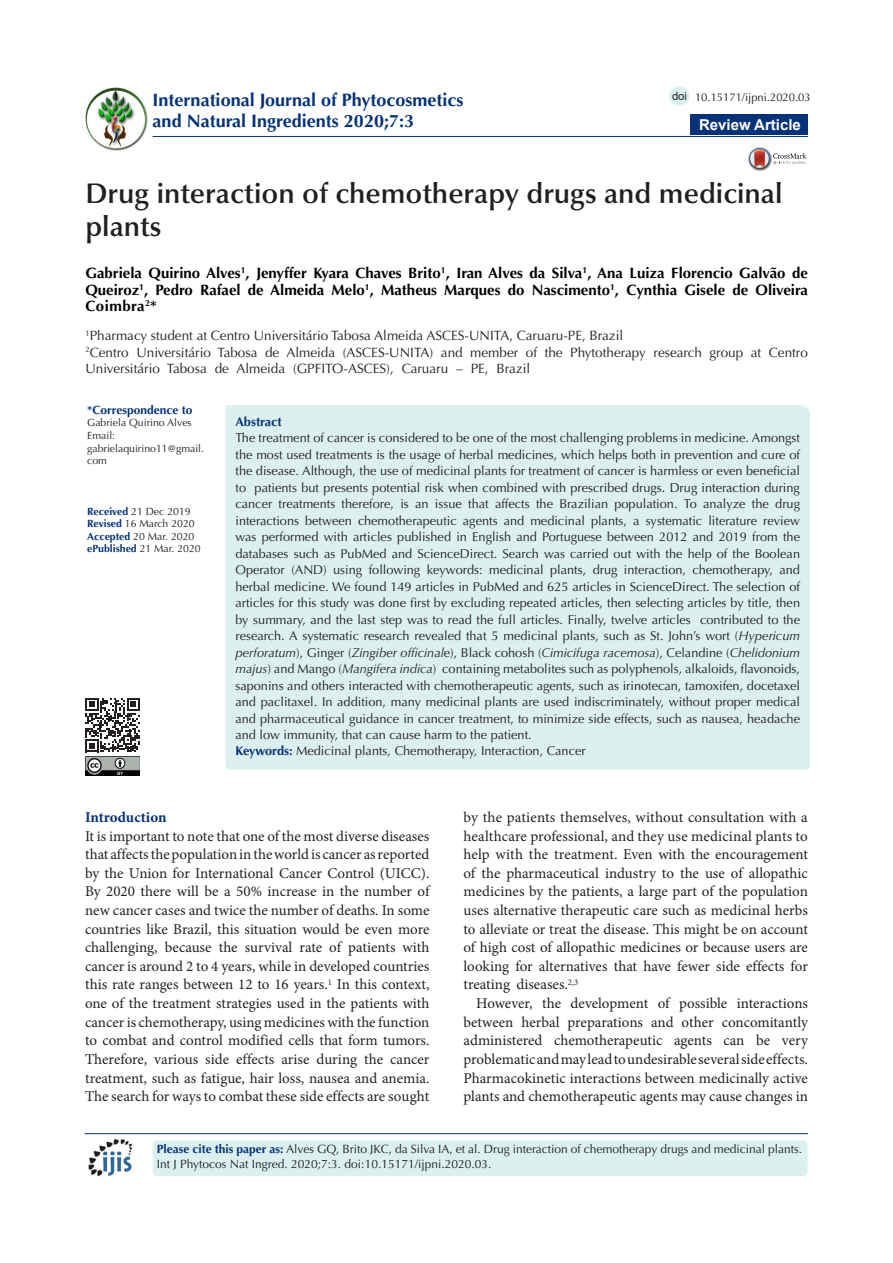
<style>
.page{position:relative;width:893px;height:1263px;background:#fff}
.page>*{position:absolute;margin:0;border:0;box-sizing:border-box;transform-origin:0 0}
.t1{font:600 28.5px/33px "Optima LT Std";color:#231f20}
.t2{font:700 18px/21px "Optima LT Std";color:#053278}
.t3{font:15px/18.6px "Minion Pro";color:#222;text-align:justify}
.t4{font:15px/18.6px "Minion Pro";letter-spacing:-.005em;color:#231f20;text-align:justify}
.t5{font:700 15px/16.5px "Optima LT Std";color:#000;text-align:justify}
.t6{font:700 15px "Arial";color:#fff}
.t7{font:700 15px "Minion Pro";letter-spacing:-.005em;color:#053278}
.t8{font:13.5px/16.5px "Optima LT Std";color:#231f20}
.Default{font:12.75px/16.5px "Optima LT Std";color:#231f20;text-align:justify}
.Default-2{font:700 12.75px "Optima LT Std";color:#053278}
.t9{font:12px/15px "Optima LT Std";color:#231f20}
.t10{font:700 12px "Optima LT Std";color:#053278}
.t11{font:11.25px "Optima LT Std";color:#231f20}
.t12{font:11.25px "Arial";color:#231f20}
.t13{font:10.5px/12.6px "Optima LT Std";color:#231f20}
.t14{font:700 10.5px "Optima LT Std";color:#053278}
.s1{font-weight:700;color:#053278}
.s2{font-weight:400;color:#231f20}
.s3{font-style:italic}
.s4{color:#231f20}
</style>
<div class="page">
<hr style="left:153px;top:136px;width:655px;height:1px;background:#053278">
<div style="left:691px;top:115px;width:117px;height:20px;background:#053278"></div>
<div style="left:669px;top:86px;width:21px;height:20px;background:#ddf1f1;border-radius:50%"></div>
<img style="left:85px;top:87px;width:62px;height:63px">
<img style="left:748px;top:147px;width:19px;height:24px">
<svg style="left:749px;top:148px;width:57px;height:21px"></svg>
<hr style="left:85px;top:1133px;width:723px;height:1px;background:#053278">
<div style="left:153px;top:1140px;width:654px;height:36px;background:#dcf0f0;border-radius:4px"></div>
<img style="left:88px;top:1138px;width:45px;height:39px">
<div style="left:225px;top:405px;width:585px;height:365px;background:#dcf0f0"></div>
<svg style="left:85px;top:698px;width:55px;height:54px"></svg>
<img style="left:85px;top:757px;width:54px;height:19px">
<p class="t2" style="left:153px;top:89px;width:312px">International Journal of Phytocosmetics and Natural Ingredients 2020;7:3</p>
<p class="t12" style="left:672px;top:88px;width:17px">doi</p>
<p class="t11" style="left:695px;top:91px;width:117px">10.15171/ijpni.2020.03</p>
<p class="t6" style="left:699px;top:114px;width:103px">Review Article</p>
<p class="t1" style="left:85px;top:177px;width:698px">Drug interaction of chemotherapy drugs and medicinal plants</p>
<p class="t5" style="left:85px;top:265px;width:724px">Gabriela Quirino Alves<sup>1</sup>, Jenyffer Kyara Chaves Brito<sup>1</sup>, Iran Alves da Silva<sup>1</sup>, Ana Luiza Florencio Galvão de Queiroz<sup>1</sup>, Pedro Rafael de Almeida Melo<sup>1</sup>, Matheus Marques do Nascimento<sup>1</sup>, Cynthia Gisele de Oliveira Coimbra<sup>2</sup>*</p>
<p class="t8" style="left:85px;top:328px;width:539px"><sup>1</sup>Pharmacy student at Centro Universitário Tabosa Almeida ASCES-UNITA, Caruaru-PE, Brazil</p>
<p class="t8" style="left:85px;top:344px;width:724px"><sup>2</sup>Centro Universitário Tabosa de Almeida (ASCES-UNITA) and member of the Phytotherapy research group at Centro<br>Universitário Tabosa de Almeida (GPFITO-ASCES), Caruaru – PE, Brazil</p>
<p class="t10" style="left:87px;top:403px;width:107px">*Correspondence to</p>
<p class="t13" style="left:87px;top:417px;width:106px">Gabriela Quirino Alves</p>
<p class="t13" style="left:87px;top:429px;width:30px">Email:</p>
<p class="t13" style="left:87px;top:442px;width:118px">gabrielaquirino11@gmail. com</p>
<p class="t13" style="left:87px;top:505px;width:105px"><span class="s1">Received</span> 21 Dec 2019</p>
<p class="t13" style="left:87px;top:517px;width:109px"><span class="s1">Revised</span> 16 March 2020</p>
<p class="t13" style="left:87px;top:530px;width:109px"><span class="s1">Accepted</span> 20 Mar. 2020</p>
<p class="t14" style="left:87px;top:543px;width:115px">ePublished <span class="s2">21 Mar. 2020</span></p>
<p class="Default-2" style="left:235px;top:414px;width:48px">Abstract</p>
<p class="Default" style="left:235px;top:430px;width:566px">The treatment of cancer is considered to be one of the most challenging problems in medicine. Amongst the most used treatments is the usage of herbal medicines, which helps both in prevention and cure of the disease. Although, the use of medicinal plants for treatment of cancer is harmless or even beneficial to patients but presents potential risk when combined with prescribed drugs. Drug interaction during cancer treatments therefore, is an issue that affects the Brazilian population. To analyze the drug interactions between chemotherapeutic agents and medicinal plants, a systematic literature review was performed with articles published in English and Portuguese between 2012 and 2019 from the databases such as PubMed and ScienceDirect. Search was carried out with the help of the Boolean Operator (AND) using following keywords: medicinal plants, drug interaction, chemotherapy, and herbal medicine. We found 149 articles in PubMed and 625 articles in ScienceDirect. The selection of articles for this study was done first by excluding repeated articles, then selecting articles by title, then by summary, and the last step was to read the full articles. Finally, twelve articles contributed to the research. A systematic research revealed that 5 medicinal plants, such as St. John’s wort (<span class="s3">Hypericum perforatum</span>), Ginger (<span class="s3">Zingiber officinal</span>e), Black cohosh (<span class="s3">Cimicifuga racemosa</span>), Celandine (<span class="s3">Chelidonium majus</span>) and Mango (<span class="s3">Mangifera indica</span>) containing metabolites such as polyphenols, alkaloids, flavonoids, saponins and others interacted with chemotherapeutic agents, such as irinotecan, tamoxifen, docetaxel and paclitaxel. In addition, many medicinal plants are used indiscriminately, without proper medical and pharmaceutical guidance in cancer treatment, to minimize side effects, such as nausea, headache and low immunity, that can cause harm to the patient.</p>
<p class="Default" style="left:235px;top:743px;width:352px"><span class="s1">Keywords:</span> Medicinal plants, Chemotherapy, Interaction, Cancer</p>
<p class="t7" style="left:85px;top:807px;width:83px">Introduction</p>
<p class="t3" style="left:85px;top:827px;width:346px">It is important to note that one of the most diverse diseases that affects the population in the world is cancer as reported by the Union for International Cancer Control (UICC).<br>By 2020 there will be a 50% increase in the number of new cancer cases and twice the number of deaths. In some countries like Brazil, this situation would be even more challenging, because the survival rate of patients with cancer is around 2 to 4 years, while in developed countries this rate ranges between 12 to 16 years.<sup>1</sup> In this context, one of the treatment strategies used in the patients with cancer is chemotherapy, using medicines with the function to combat and control modified cells that form tumors.<br>Therefore, various side effects arise during the cancer treatment, such as fatigue, hair loss, nausea and anemia.<br>The search for ways to combat these side effects are sought</p>
<p class="t3" style="left:463px;top:808px;width:346px">by the patients themselves, without consultation with a healthcare professional, and they use medicinal plants to help with the treatment. Even with the encouragement of the pharmaceutical industry to the use of allopathic medicines by the patients, a large part of the population uses alternative therapeutic care such as medicinal herbs to alleviate or treat the disease. This might be on account of high cost of allopathic medicines or because users are looking for alter<span class="s4">natives that have fewer side effects for treating diseases.</span><sup>2,3</sup></p>
<p class="t4" style="left:463px;top:994px;width:346px;text-indent:13px">However, the development of possible interactions between herbal preparations and other concomitantly administered chemotherapeutic agents can be very problematic and may lead to undesirable several side effects.<br>Pharmacokinetic interactions between medicinally active plants and chemotherapeutic agents may cause changes in</p>
<p class="t9" style="left:157px;top:1142px;width:647px"><span class="s1">Please cite this paper as:</span> Alves GQ, Brito JKC, da Silva IA, et al. Drug interaction of chemotherapy drugs and medicinal plants.<br>Int J Phytocos Nat Ingred. 2020;7:3. doi:10.15171/ijpni.2020.03.</p>
</div>
